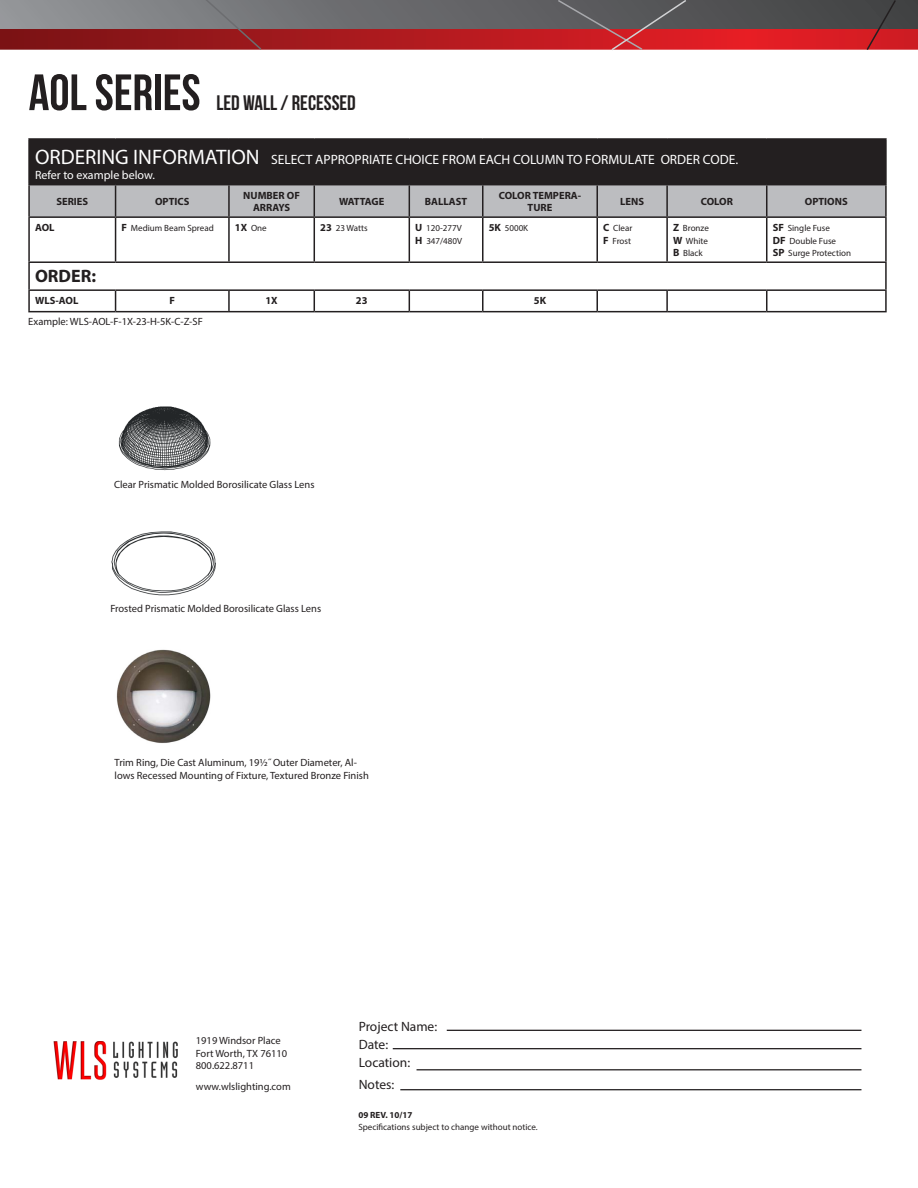
<style>
.page{position:relative;width:918px;height:1188px;background:#fff}
.page>*{position:absolute;margin:0;border:0;box-sizing:border-box;transform-origin:0 0}
.t1{font:51px "Bebas Neue";color:#231f20}
.t2{font:21px "Bebas Neue";color:#231f20}
.t3{font:700 18px "Myriad Pro";color:#231f20}
.t4{font:13.5px "Myriad Pro";color:#fff}
.t5{font:13.5px "Myriad Pro";color:#231f20}
.t6{font:12px "Myriad Pro";color:#fff}
.t7{font:10.5px/12.6px "Myriad Pro";color:#231f20}
.t8{font:700 10.5px/12.6px "Myriad Pro";color:#231f20;text-align:center}
.t9{font:700 10.5px "Myriad Pro";letter-spacing:-.04em;color:#231f20}
.t10{font:9px "Myriad Pro";color:#231f20}
.t11{font:700 9px "Myriad Pro";color:#231f20}
.s1{font-size:21px}
.s2{font-weight:700;font-size:10.5px}
</style>
<div class="page">
<svg style="left:0;top:29px;width:918px;height:21px"></svg>
<svg style="left:0;top:0;width:918px;height:29px"></svg>
<svg style="left:190px;top:0;width:73px;height:50px"></svg>
<svg style="left:556px;top:0;width:132px;height:50px"></svg>
<svg style="left:865px;top:0;width:32px;height:50px"></svg>
<div style="left:29px;top:139px;width:857px;height:46px;background:#231f20"></div>
<div style="left:30px;top:185px;width:855px;height:31px;background:#bcbdc0"></div>
<hr style="left:28px;top:185px;width:2px;height:31px;background:#231f20">
<hr style="left:115px;top:185px;width:1px;height:31px;background:#231f20">
<hr style="left:228px;top:185px;width:2px;height:31px;background:#231f20">
<hr style="left:314px;top:185px;width:1px;height:31px;background:#231f20">
<hr style="left:409px;top:185px;width:1px;height:31px;background:#231f20">
<hr style="left:482px;top:185px;width:2px;height:31px;background:#231f20">
<hr style="left:596px;top:185px;width:2px;height:31px;background:#231f20">
<hr style="left:666px;top:185px;width:2px;height:31px;background:#231f20">
<hr style="left:766px;top:185px;width:1px;height:31px;background:#231f20">
<hr style="left:885px;top:185px;width:2px;height:31px;background:#231f20">
<hr style="left:28px;top:216px;width:88px;height:2px;background:#231f20">
<hr style="left:28px;top:218px;width:2px;height:43px;background:#231f20">
<hr style="left:116px;top:216px;width:113px;height:2px;background:#231f20">
<hr style="left:115px;top:218px;width:1px;height:43px;background:#231f20">
<hr style="left:229px;top:216px;width:85px;height:2px;background:#231f20">
<hr style="left:228px;top:218px;width:2px;height:43px;background:#231f20">
<hr style="left:314px;top:216px;width:95px;height:2px;background:#231f20">
<hr style="left:314px;top:218px;width:1px;height:43px;background:#231f20">
<hr style="left:409px;top:216px;width:74px;height:2px;background:#231f20">
<hr style="left:409px;top:218px;width:1px;height:43px;background:#231f20">
<hr style="left:483px;top:216px;width:114px;height:2px;background:#231f20">
<hr style="left:482px;top:218px;width:2px;height:43px;background:#231f20">
<hr style="left:597px;top:216px;width:70px;height:2px;background:#231f20">
<hr style="left:596px;top:218px;width:2px;height:43px;background:#231f20">
<hr style="left:667px;top:216px;width:100px;height:2px;background:#231f20">
<hr style="left:666px;top:218px;width:2px;height:43px;background:#231f20">
<hr style="left:767px;top:216px;width:120px;height:2px;background:#231f20">
<hr style="left:766px;top:218px;width:1px;height:43px;background:#231f20">
<hr style="left:885px;top:218px;width:2px;height:43px;background:#231f20">
<hr style="left:28px;top:261px;width:88px;height:2px;background:#231f20">
<hr style="left:28px;top:263px;width:2px;height:26px;background:#231f20">
<hr style="left:116px;top:261px;width:113px;height:2px;background:#231f20">
<hr style="left:229px;top:261px;width:85px;height:2px;background:#231f20">
<hr style="left:314px;top:261px;width:95px;height:2px;background:#231f20">
<hr style="left:409px;top:261px;width:74px;height:2px;background:#231f20">
<hr style="left:483px;top:261px;width:114px;height:2px;background:#231f20">
<hr style="left:597px;top:261px;width:70px;height:2px;background:#231f20">
<hr style="left:667px;top:261px;width:100px;height:2px;background:#231f20">
<hr style="left:767px;top:261px;width:120px;height:2px;background:#231f20">
<hr style="left:885px;top:263px;width:2px;height:26px;background:#231f20">
<hr style="left:28px;top:289px;width:88px;height:2px;background:#231f20">
<hr style="left:28px;top:291px;width:2px;height:20px;background:#231f20">
<hr style="left:116px;top:289px;width:113px;height:2px;background:#231f20">
<svg style="left:115px;top:291px;width:1px;height:20px"></svg>
<hr style="left:229px;top:289px;width:85px;height:2px;background:#231f20">
<hr style="left:228px;top:291px;width:2px;height:20px;background:#231f20">
<hr style="left:314px;top:289px;width:95px;height:2px;background:#231f20">
<svg style="left:314px;top:291px;width:1px;height:20px"></svg>
<hr style="left:409px;top:289px;width:74px;height:2px;background:#231f20">
<svg style="left:409px;top:291px;width:1px;height:20px"></svg>
<hr style="left:483px;top:289px;width:114px;height:2px;background:#231f20">
<hr style="left:482px;top:291px;width:2px;height:20px;background:#231f20">
<hr style="left:597px;top:289px;width:70px;height:2px;background:#231f20">
<hr style="left:596px;top:291px;width:2px;height:20px;background:#231f20">
<hr style="left:667px;top:289px;width:100px;height:2px;background:#231f20">
<hr style="left:666px;top:291px;width:2px;height:20px;background:#231f20">
<hr style="left:767px;top:289px;width:120px;height:2px;background:#231f20">
<svg style="left:766px;top:291px;width:1px;height:20px"></svg>
<hr style="left:885px;top:291px;width:2px;height:20px;background:#231f20">
<hr style="left:28px;top:311px;width:88px;height:1px;background:#231f20">
<hr style="left:116px;top:311px;width:113px;height:1px;background:#231f20">
<hr style="left:229px;top:311px;width:85px;height:1px;background:#231f20">
<hr style="left:314px;top:311px;width:95px;height:1px;background:#231f20">
<hr style="left:409px;top:311px;width:74px;height:1px;background:#231f20">
<hr style="left:483px;top:311px;width:114px;height:1px;background:#231f20">
<hr style="left:597px;top:311px;width:70px;height:1px;background:#231f20">
<hr style="left:667px;top:311px;width:100px;height:1px;background:#231f20">
<hr style="left:767px;top:311px;width:120px;height:1px;background:#231f20">
<hr style="left:28px;top:138px;width:88px;height:2px;background:#231f20">
<hr style="left:28px;top:140px;width:2px;height:44px;background:#231f20">
<hr style="left:116px;top:138px;width:113px;height:2px;background:#231f20">
<hr style="left:229px;top:138px;width:85px;height:2px;background:#231f20">
<hr style="left:314px;top:138px;width:95px;height:2px;background:#231f20">
<hr style="left:409px;top:138px;width:74px;height:2px;background:#231f20">
<hr style="left:483px;top:138px;width:114px;height:2px;background:#231f20">
<hr style="left:597px;top:138px;width:70px;height:2px;background:#231f20">
<hr style="left:667px;top:138px;width:100px;height:2px;background:#231f20">
<hr style="left:767px;top:138px;width:120px;height:2px;background:#231f20">
<hr style="left:885px;top:140px;width:2px;height:44px;background:#231f20">
<hr style="left:28px;top:184px;width:88px;height:1px;background:#231f20">
<hr style="left:767px;top:184px;width:120px;height:1px;background:#231f20">
<img style="left:118px;top:406px;width:93px;height:65px">
<img style="left:111px;top:531px;width:105px;height:65px">
<img style="left:116px;top:649px;width:95px;height:94px">
<img style="left:53px;top:1041px;width:125px;height:39px">
<hr style="left:447px;top:1030px;width:414px;height:1px;background:#231f20">
<hr style="left:393px;top:1048px;width:468px;height:1px;background:#231f20">
<hr style="left:417px;top:1069px;width:444px;height:1px;background:#231f20">
<hr style="left:400px;top:1089px;width:461px;height:1px;background:#231f20">
<p class="t1" style="left:29px;top:65px;width:173px">AOL SERIES</p>
<p class="t2" style="left:216px;top:91px;width:141px">LED WALL / RECESSED</p>
<p class="t4" style="left:35px;top:151px;width:705px"><span class="s1">ORDERING INFORMATION</span> SELECT APPROPRIATE CHOICE FROM EACH COLUMN TO FORMULATE ORDER CODE.</p>
<p class="t6" style="left:35px;top:167px;width:121px">Refer to example below.</p>
<p class="t8" style="left:56px;top:195px;width:33px">SERIES</p>
<p class="t8" style="left:155px;top:195px;width:36px">OPTICS</p>
<p class="t8" style="left:243px;top:188px;width:58px">NUMBER OF<br>ARRAYS</p>
<p class="t9" style="left:339px;top:194px;width:47px">WATTAGE</p>
<p class="t8" style="left:425px;top:195px;width:44px">BALLAST</p>
<p class="t8" style="left:499px;top:188px;width:84px">COLOR TEMPERA-<br>TURE</p>
<p class="t8" style="left:620px;top:195px;width:25px">LENS</p>
<p class="t8" style="left:701px;top:195px;width:34px">COLOR</p>
<p class="t8" style="left:805px;top:195px;width:44px">OPTIONS</p>
<p class="t8" style="left:35px;top:221px;width:21px">AOL</p>
<p class="t10" style="left:122px;top:222px;width:94px"><span class="s2">F</span> Medium Beam Spread</p>
<p class="t10" style="left:235px;top:222px;width:33px"><span class="s2">1X</span> One</p>
<p class="t10" style="left:320px;top:222px;width:49px"><span class="s2">23</span> 23 Watts</p>
<p class="t10" style="left:415px;top:222px;width:48px"><span class="s2">U</span> 120-277V</p>
<p class="t10" style="left:415px;top:235px;width:48px"><span class="s2">H</span> 347/480V</p>
<p class="t10" style="left:489px;top:222px;width:41px"><span class="s2">5K</span> 5000K</p>
<p class="t10" style="left:603px;top:222px;width:31px"><span class="s2">C</span> Clear</p>
<p class="t10" style="left:603px;top:235px;width:29px"><span class="s2">F</span> Frost</p>
<p class="t10" style="left:773px;top:222px;width:59px"><span class="s2">SF</span> Single Fuse</p>
<p class="t10" style="left:773px;top:235px;width:65px"><span class="s2">DF</span> Double Fuse</p>
<p class="t10" style="left:773px;top:248px;width:80px"><span class="s2">SP</span> Surge Protection</p>
<p class="t10" style="left:673px;top:222px;width:37px"><span class="s2">Z</span> Bronze</p>
<p class="t10" style="left:673px;top:235px;width:36px"><span class="s2">W</span> White</p>
<p class="t10" style="left:673px;top:248px;width:31px"><span class="s2">B</span> Black</p>
<p class="t3" style="left:35px;top:264px;width:63px">ORDER:</p>
<p class="t8" style="left:35px;top:294px;width:45px">WLS-AOL</p>
<p class="t8" style="left:169px;top:294px;width:7px">F</p>
<p class="t8" style="left:265px;top:294px;width:14px">1X</p>
<p class="t8" style="left:356px;top:294px;width:13px">23</p>
<p class="t8" style="left:534px;top:294px;width:14px">5K</p>
<p class="t7" style="left:28px;top:315px;width:176px">Example: WLS-AOL-F-1X-23-H-5K-C-Z-SF</p>
<p class="t7" style="left:114px;top:478px;width:202px">Clear Prismatic Molded Borosilicate Glass Lens</p>
<p class="t7" style="left:110px;top:602px;width:212px">Frosted Prismatic Molded Borosilicate Glass Lens</p>
<p class="t7" style="left:115px;top:756px;width:256px">Trim Ring, Die Cast Aluminum, 19½˝ Outer Diameter, Al&shy;lows Recessed Mounting of Fixture, Textured Bronze Finish</p>
<p class="t7" style="left:196px;top:1034px;width:86px">1919 Windsor Place</p>
<p class="t7" style="left:196px;top:1047px;width:93px">Fort Worth, TX 76110</p>
<p class="t7" style="left:196px;top:1060px;width:60px">800.622.8711</p>
<p class="t7" style="left:196px;top:1080px;width:96px">www.wlslighting.com</p>
<p class="t5" style="left:359px;top:1018px;width:80px">Project Name:</p>
<p class="t5" style="left:359px;top:1036px;width:31px">Date:</p>
<p class="t5" style="left:359px;top:1054px;width:53px">Location:</p>
<p class="t5" style="left:359px;top:1076px;width:37px">Notes:</p>
<p class="t10" style="left:358px;top:1122px;width:181px">Specifications subject to change without notice.</p>
<p class="t11" style="left:358px;top:1109px;width:56px">09 REV. 10/17</p>
</div>
